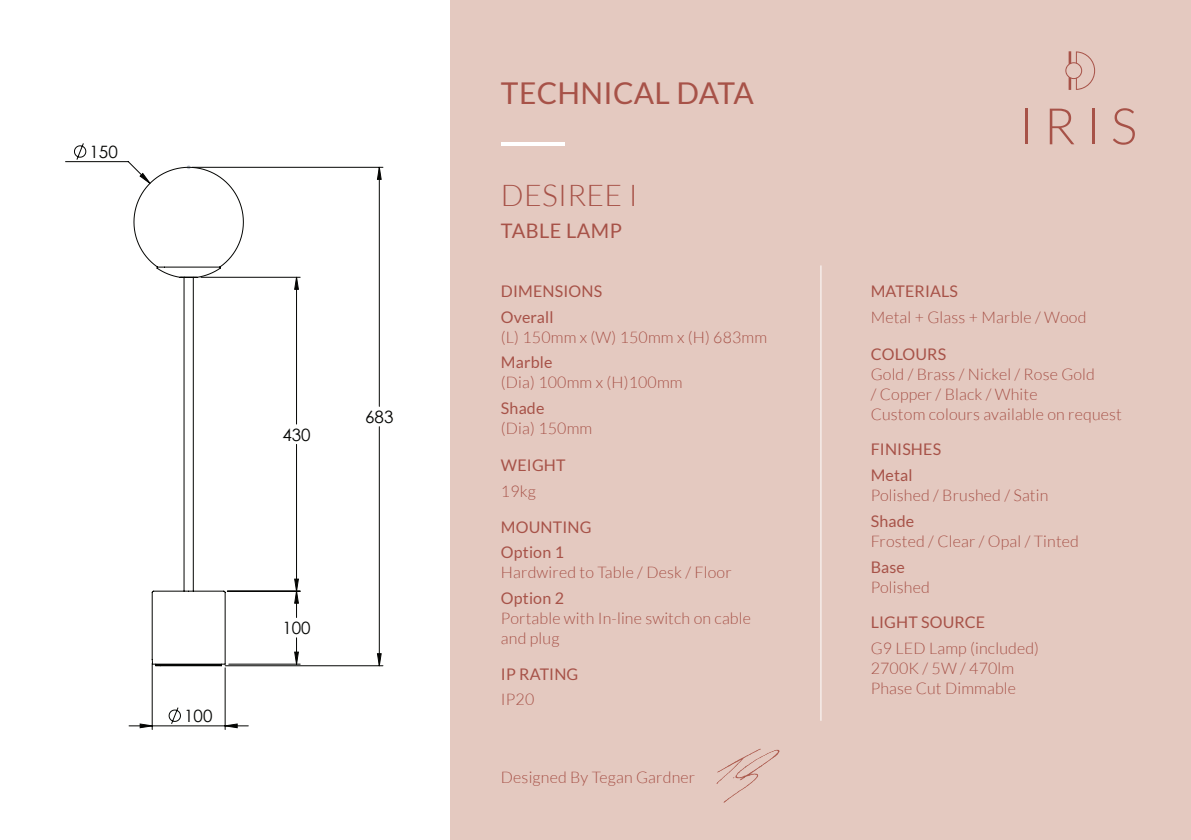
<style>
.page{position:relative;width:1191px;height:840px;background:#fff}
.page>*{position:absolute;margin:0;border:0;box-sizing:border-box;transform-origin:0 0}
.t1{font:30px "Lato";letter-spacing:.01em;color:#a75248}
.t2{font:300 30px "Lato";letter-spacing:.01em;color:#a75248}
.t3{font:20px "Lato";letter-spacing:.02em;color:#a75248}
.t4{font:17px "Century Gothic";color:#040503}
.t5{font:300 16px/20px "Lato";letter-spacing:.01em;color:#a75248}
.t6{font:16px/25.6px "Lato";letter-spacing:.01em;color:#a75248}
</style>
<div class="page">
<div style="left:451px;top:0;width:740px;height:839px;background:#e4c9c0"></div>
<hr style="left:501px;top:142px;width:63px;height:4px;background:#fff">
<hr style="left:1024px;top:109px;width:3px;height:35px;background:#a75248">
<svg style="left:1049px;top:109px;width:25px;height:35px"></svg>
<hr style="left:1091px;top:109px;width:3px;height:35px;background:#a75248">
<svg style="left:1113px;top:108px;width:21px;height:37px"></svg>
<svg style="left:1065px;top:51px;width:30px;height:39px"></svg>
<hr style="left:820px;top:265px;width:1px;height:455px;background:#fff">
<img style="left:716px;top:748px;width:64px;height:55px">
<svg style="left:74px;top:143px;width:12px;height:17px"></svg>
<hr style="left:192px;top:167px;width:191px;height:1px;background:#040503">
<hr style="left:225px;top:665px;width:158px;height:1px;background:#040503">
<svg style="left:377px;top:166px;width:5px;height:500px"></svg>
<svg style="left:140px;top:276px;width:158px;height:451px"></svg>
<svg style="left:133px;top:166px;width:111px;height:500px"></svg>
<p class="t4" style="left:89px;top:140px;width:30px">150</p>
<p class="t4" style="left:282px;top:422px;width:30px">430</p>
<p class="t4" style="left:365px;top:404px;width:30px">683</p>
<p class="t4" style="left:184px;top:703px;width:30px">100</p>
<p class="t4" style="left:282px;top:615px;width:30px">100</p>
<h1 class="t1" style="left:501px;top:76px;width:254px">TECHNICAL DATA</h1>
<h1 class="t2" style="left:501px;top:179px;width:138px">DESIREE I</h1>
<p class="t3" style="left:501px;top:219px;width:122px">TABLE LAMP</p>
<p class="t6" style="left:501px;top:278px;width:103px">DIMENSIONS<br>Overall</p>
<p class="t5" style="left:501px;top:327px;width:268px">(L) 150mm x (W) 150mm x (H) 683mm</p>
<p class="t6" style="left:501px;top:349px;width:53px">Marble</p>
<p class="t5" style="left:501px;top:372px;width:183px">(Dia) 100mm x (H)100mm</p>
<p class="t6" style="left:501px;top:395px;width:45px">Shade</p>
<p class="t5" style="left:501px;top:418px;width:93px">(Dia) 150mm</p>
<p class="t6" style="left:501px;top:452px;width:66px">WEIGHT</p>
<p class="t5" style="left:501px;top:481px;width:36px">19kg</p>
<p class="t6" style="left:501px;top:513px;width:92px">MOUNTING<br>Option 1</p>
<p class="t5" style="left:501px;top:562px;width:232px">Hardwired to Table / Desk / Floor</p>
<p class="t6" style="left:501px;top:585px;width:64px">Option 2</p>
<p class="t5" style="left:501px;top:608px;width:251px">Portable with In-line switch on cable and plug</p>
<p class="t6" style="left:501px;top:660px;width:79px">IP RATING</p>
<p class="t5" style="left:501px;top:689px;width:35px">IP20</p>
<p class="t5" style="left:501px;top:767px;width:196px">Designed By Tegan Gardner</p>
<p class="t6" style="left:870px;top:278px;width:89px">MATERIALS</p>
<p class="t5" style="left:870px;top:307px;width:217px">Metal + Glass + Marble / Wood</p>
<p class="t6" style="left:870px;top:341px;width:77px">COLOURS</p>
<p class="t5" style="left:870px;top:364px;width:253px">Gold / Brass / Nickel / Rose Gold<br>/ Copper / Black / White<br>Custom colours available on request</p>
<p class="t6" style="left:870px;top:436px;width:72px">FINISHES<br>Metal</p>
<p class="t5" style="left:870px;top:485px;width:179px">Polished / Brushed / Satin</p>
<p class="t6" style="left:870px;top:508px;width:45px">Shade</p>
<p class="t5" style="left:870px;top:531px;width:210px">Frosted / Clear / Opal / Tinted</p>
<p class="t6" style="left:870px;top:553px;width:36px">Base</p>
<p class="t5" style="left:870px;top:576px;width:61px">Polished</p>
<p class="t6" style="left:870px;top:609px;width:116px">LIGHT SOURCE</p>
<p class="t5" style="left:870px;top:637px;width:170px">G9 LED Lamp (included)<br>2700K / 5W / 470lm<br>Phase Cut Dimmable</p>
</div>
